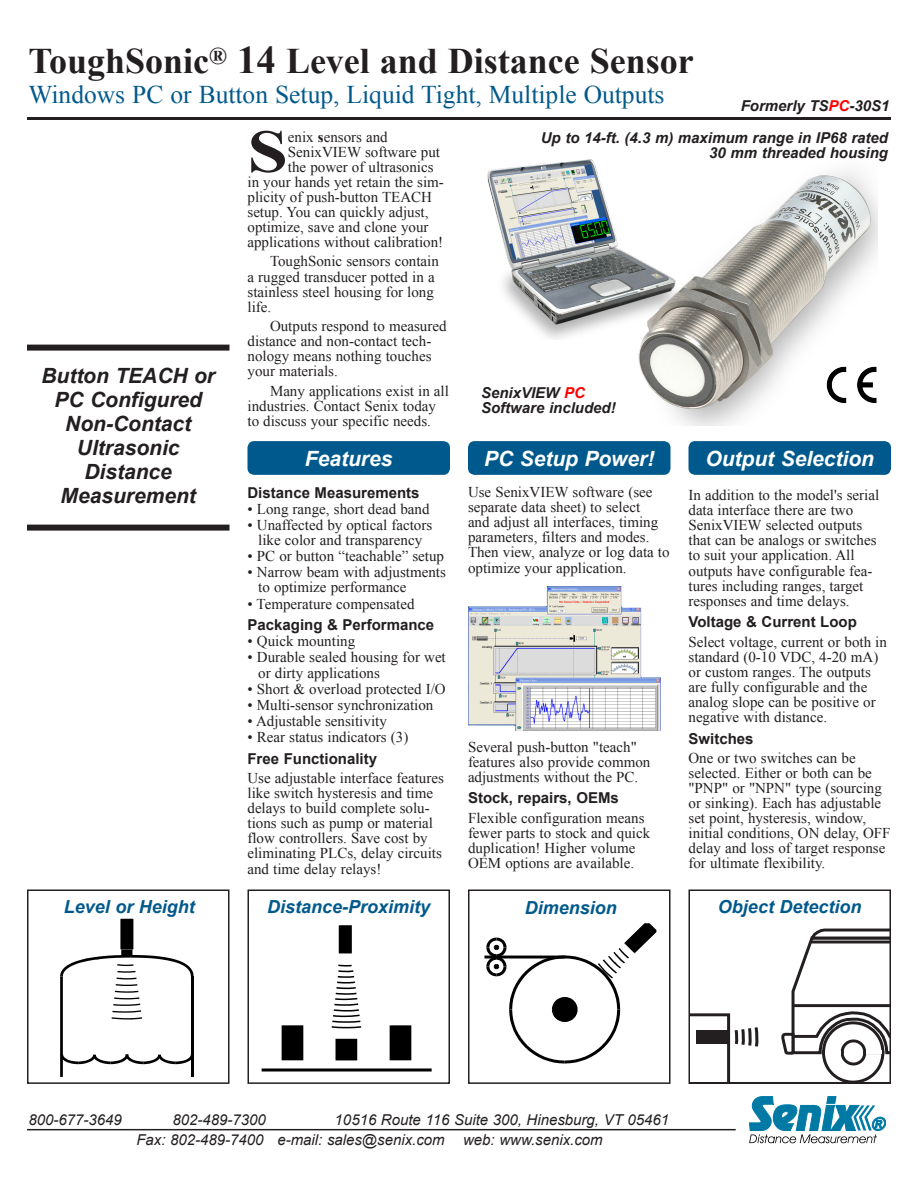
<style>
.page{position:relative;width:918px;height:1188px;background:#fff}
.page>*{position:absolute;margin:0;border:0;box-sizing:border-box;transform-origin:0 0}
.Drop_Cap_6{font:700 60.6px "Times New Roman";color:#231f20;scale:1.2 1}
.t1{font:700 36px "Times New Roman";color:#231f20}
.t2{font:25.5px "Times New Roman";color:#00598c}
.Rules_above___below{font:italic 700 21px/24px "Arial";color:#231f20;text-align:center}
.Heading__White_in_Bo{font:italic 700 21px "Arial";color:#fff}
.t3{font:italic 700 18px "Arial";color:#00598c}
.Bulleted_Feature{font:15px/15px "Times New Roman";color:#231f20}
.Drop_Cap_6-2{font:15px "Times New Roman";color:#231f20}
.t4{font:italic 15px "Arial";color:#231f20}
.t5{font:italic 700 15px/15px "Arial";color:#231f20;text-align:right}
.Subhead{font:700 15px "Arial";color:#231f20}
.s1{font-size:39px}
.s2{color:#f00}
.s3{font-weight:700}
</style>
<div class="page">
<img style="left:487px;top:159px;width:135px;height:180px">
<img style="left:622px;top:171px;width:256px;height:255px">
<div style="left:688px;top:441px;width:203px;height:34px;background:#00598c;border-radius:7px"></div>
<div style="left:248px;top:441px;width:202px;height:34px;background:#00598c;border-radius:7px"></div>
<div style="left:468px;top:441px;width:202px;height:34px;background:#00598c;border-radius:7px"></div>
<div style="left:27px;top:345px;width:203px;height:6px;background:#231f20"></div>
<div style="left:27px;top:525px;width:203px;height:6px;background:#231f20"></div>
<img style="left:468px;top:586px;width:193px;height:144px">
<img style="left:820px;top:362px;width:58px;height:45px">
<svg style="left:261px;top:925px;width:171px;height:147px"></svg>
<div style="left:248px;top:890px;width:202px;height:194px;border:2px solid #231f20"></div>
<svg style="left:60px;top:918px;width:134px;height:159px"></svg>
<div style="left:27px;top:890px;width:203px;height:194px;border:2px solid #231f20"></div>
<svg style="left:691px;top:928px;width:197px;height:153px"></svg>
<hr style="left:825px;top:1051px;width:16px;height:3px;background:#fff">
<hr style="left:866px;top:1051px;width:15px;height:3px;background:#fff">
<div style="left:688px;top:890px;width:203px;height:194px;border:2px solid #231f20"></div>
<div style="left:468px;top:890px;width:202px;height:194px;border:2px solid #231f20"></div>
<svg style="left:485px;top:923px;width:171px;height:141px"></svg>
<hr style="left:27px;top:117px;width:864px;height:3px;background:#231f20">
<hr style="left:27px;top:1129px;width:709px;height:1px;background:#231f20">
<svg style="left:749px;top:1096px;width:137px;height:47px"></svg>
<p class="t1" style="left:28px;top:36px;width:667px">ToughSonic<sup>®</sup> <span class="s1">14</span> Level and Distance Sensor</p>
<p class="t2" style="left:28px;top:77px;width:638px">Windows PC or Button Setup, Liquid Tight, Multiple Outputs</p>
<p class="t5" style="left:741px;top:99px;width:150px">Formerly TS<span class="s2">PC</span>-30S1</p>
<p class="t5" style="left:541px;top:131px;width:349px">Up to 14-ft. (4.3 m) maximum range in IP68 rated<br>30 mm threaded housing</p>
<p class="Drop_Cap_6" style="left:248px;top:110px;width:35px">S</p>
<p class="Drop_Cap_6-2" style="left:288px;top:126px;width:101px">enix <span class="s3">s</span>ensors and</p>
<p class="Drop_Cap_6-2" style="left:288px;top:142px;width:154px">SenixVIEW software put</p>
<p class="Drop_Cap_6-2" style="left:288px;top:157px;width:147px">the power of ultrasonics</p>
<p class="Drop_Cap_6-2" style="left:248px;top:172px;width:198px">in your hands yet retain the sim-</p>
<p class="Drop_Cap_6-2" style="left:248px;top:187px;width:186px">plicity of push-button TEACH</p>
<p class="Drop_Cap_6-2" style="left:248px;top:202px;width:183px">setup. You can quickly adjust,</p>
<p class="Drop_Cap_6-2" style="left:248px;top:217px;width:183px">optimize, save and clone your</p>
<p class="Drop_Cap_6-2" style="left:248px;top:232px;width:197px">applications without calibration!</p>
<p class="Bulleted_Feature" style="left:248px;top:254px;width:193px;text-indent:22px">ToughSonic sensors contain a rugged transducer potted in a stainless steel housing for long life.</p>
<p class="Bulleted_Feature" style="left:248px;top:318px;width:201px;text-indent:22px">Outputs respond to measured distance and non-contact tech&shy;nology means nothing touches your materials.</p>
<p class="Bulleted_Feature" style="left:248px;top:383px;width:203px;text-indent:22px">Many applications exist in all industries. Contact Senix today to discuss your specific needs.</p>
<p class="Rules_above___below" style="left:41px;top:364px;width:175px">Button TEACH or<br>PC Configured<br>Non-Contact<br>Ultrasonic<br>Distance<br>Measurement</p>
<p class="t5" style="left:481px;top:386px;width:136px;text-align:left">SenixVIEW <span class="s2">PC<br></span>Software included!</p>
<p class="Heading__White_in_Bo" style="left:305px;top:444px;width:89px">Features</p>
<p class="Heading__White_in_Bo" style="left:484px;top:444px;width:172px">PC Setup Power!</p>
<p class="Heading__White_in_Bo" style="left:705px;top:444px;width:170px">Output Selection</p>
<p class="Bulleted_Feature" style="left:468px;top:484px;width:203px">Use SenixVIEW software (see separate data sheet) to select<br>and adjust all interfaces, timing parameters, filters and modes.<br>Then view, analyze or log data to optimize your application.</p>
<p class="Subhead" style="left:248px;top:482px;width:174px">Distance Measurements</p>
<p class="Bulleted_Feature" style="left:248px;top:501px;width:184px">• Long range, short dead band</p>
<p class="Bulleted_Feature" style="left:248px;top:517px;width:186px;text-align:center">• Unaffected by optical factors like color and transparency</p>
<p class="Bulleted_Feature" style="left:248px;top:548px;width:198px">• PC or button “teachable” setup</p>
<p class="Bulleted_Feature" style="left:258px;top:565px;width:189px;text-indent:-11px">• Narrow beam with adjustments to optimize performance</p>
<p class="Bulleted_Feature" style="left:248px;top:596px;width:169px">• Temperature compensated</p>
<p class="Subhead" style="left:248px;top:615px;width:188px">Packaging &amp; Performance</p>
<p class="Bulleted_Feature" style="left:248px;top:634px;width:109px">• Quick mounting</p>
<p class="Bulleted_Feature" style="left:258px;top:650px;width:189px;text-indent:-11px">• Durable sealed housing for wet or dirty applications</p>
<p class="Bulleted_Feature" style="left:248px;top:681px;width:200px">• Short &amp; overload protected I/O</p>
<p class="Bulleted_Feature" style="left:248px;top:697px;width:187px">• Multi-sensor synchronization</p>
<p class="Bulleted_Feature" style="left:248px;top:713px;width:141px">• Adjustable sensitivity</p>
<p class="Bulleted_Feature" style="left:248px;top:729px;width:162px">• Rear status indicators (3)</p>
<p class="Subhead" style="left:248px;top:748px;width:131px">Free Functionality</p>
<p class="Bulleted_Feature" style="left:248px;top:770px;width:198px">Use adjustable interface features like switch hysteresis and time delays to build complete solu&shy;tions such as pump or material flow controllers. Save cost by eliminating PLCs, delay circuits and time delay relays!</p>
<p class="Bulleted_Feature" style="left:688px;top:487px;width:192px">In addition to the model's serial data interface there are two<br>SenixVIEW selected outputs that can be analogs or switches to suit your application. All outputs have configurable fea&shy;tures including ranges, target responses and time delays.</p>
<p class="Subhead" style="left:688px;top:612px;width:170px">Voltage &amp; Current Loop</p>
<p class="Bulleted_Feature" style="left:688px;top:634px;width:200px">Select voltage, current or both in standard (0-10 VDC, 4-20 mA) or custom ranges. The outputs are fully configurable and the analog slope can be positive or negative with distance.</p>
<p class="Subhead" style="left:688px;top:728px;width:67px">Switches</p>
<p class="Bulleted_Feature" style="left:688px;top:750px;width:204px">One or two switches can be selected. Either or both can be "PNP" or "NPN" type (sourcing or sinking). Each has adjustable set point, hysteresis, window, initial conditions, ON delay, OFF delay and loss of target response for ultimate flexibility.</p>
<p class="Bulleted_Feature" style="left:468px;top:739px;width:184px">Several push-button "teach" features also provide common adjustments without the PC.</p>
<p class="Subhead" style="left:468px;top:788px;width:152px">Stock, repairs, OEMs</p>
<p class="Bulleted_Feature" style="left:468px;top:810px;width:184px">Flexible configuration means fewer parts to stock and quick duplication! Higher volume<br>OEM options are available.</p>
<p class="t3" style="left:64px;top:895px;width:133px">Level or Height</p>
<p class="t3" style="left:267px;top:895px;width:165px">Distance-Proximity</p>
<p class="t3" style="left:525px;top:896px;width:94px">Dimension</p>
<p class="t3" style="left:718px;top:895px;width:145px">Object Detection</p>
<p class="t4" style="left:28px;top:1110px;width:95px">800-677-3649</p>
<p class="t4" style="left:172px;top:1110px;width:95px">802-489-7300</p>
<p class="t4" style="left:335px;top:1110px;width:336px">10516 Route 116 Suite 300, Hinesburg, VT 05461</p>
<p class="t4" style="left:136px;top:1130px;width:468px">Fax: 802-489-7400 e-mail: sales@senix.com web: www.senix.com</p>
</div>
